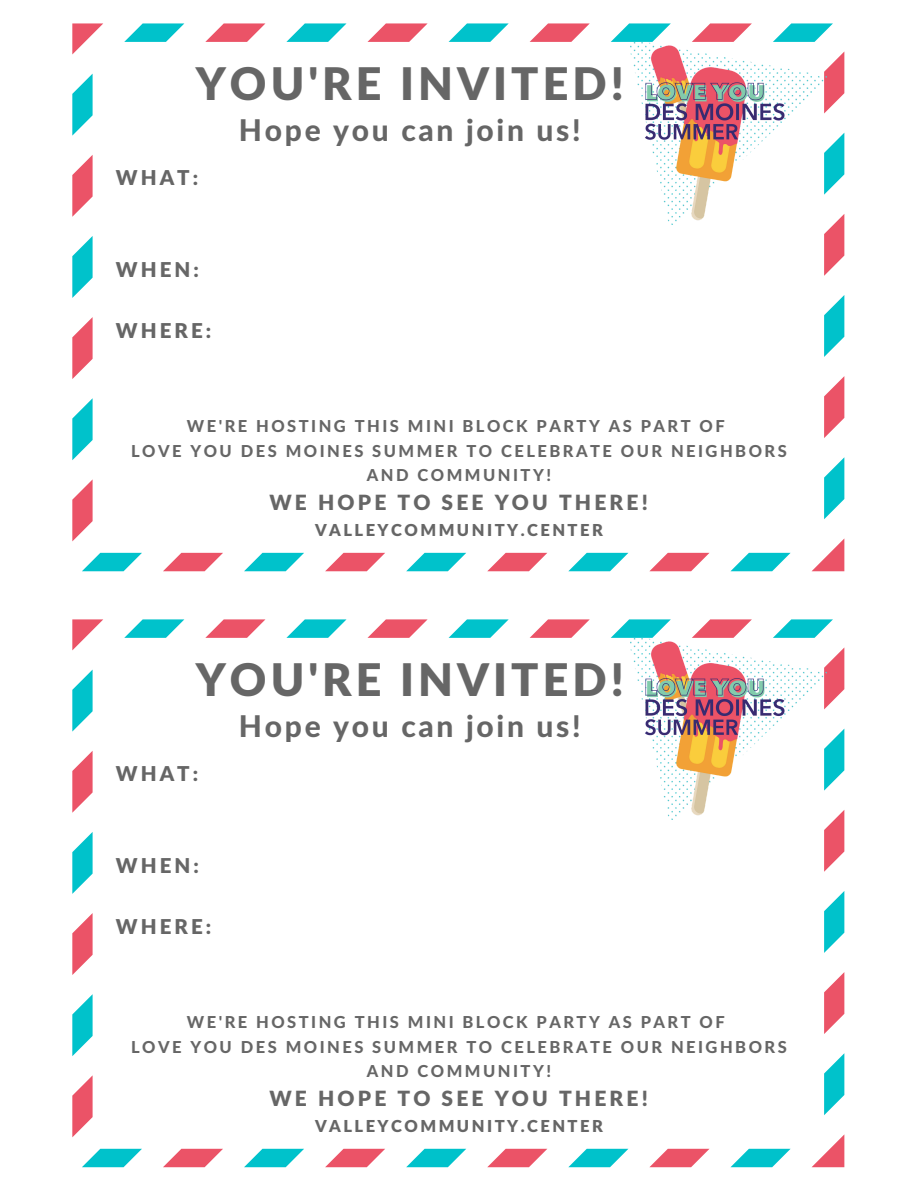
<style>
.page{position:relative;width:918px;height:1188px;background:#fff}
.page>*{position:absolute;margin:0;border:0;box-sizing:border-box;transform-origin:0 0}
.t1{font:900 45px "Lato Latin";letter-spacing:.09em;color:#666}
.t2{font:800 30px "Lato Latin";letter-spacing:.09em;color:#666}
.t3{font:900 21px "Lato Latin";letter-spacing:.15em;color:#666}
.t4{font:900 20.55px "Lato Latin";letter-spacing:.15em;color:#666}
.t5{font:800 16.5px/24.6px "Lato Latin";letter-spacing:.15em;color:#666;text-align:center}
.t6{font:900 16.5px "Lato Latin";letter-spacing:.15em;color:#666}
</style>
<div class="page">
<svg style="left:72px;top:23px;width:31px;height:31px"></svg>
<svg style="left:124px;top:23px;width:60px;height:19px"></svg>
<svg style="left:72px;top:74px;width:21px;height:62px"></svg>
<svg style="left:205px;top:23px;width:60px;height:19px"></svg>
<svg style="left:72px;top:155px;width:21px;height:62px"></svg>
<svg style="left:286px;top:23px;width:61px;height:19px"></svg>
<svg style="left:72px;top:236px;width:21px;height:62px"></svg>
<svg style="left:72px;top:317px;width:21px;height:62px"></svg>
<svg style="left:367px;top:23px;width:61px;height:19px"></svg>
<svg style="left:72px;top:398px;width:21px;height:62px"></svg>
<svg style="left:449px;top:23px;width:60px;height:19px"></svg>
<svg style="left:72px;top:479px;width:21px;height:62px"></svg>
<svg style="left:530px;top:23px;width:60px;height:19px"></svg>
<svg style="left:611px;top:23px;width:60px;height:19px"></svg>
<svg style="left:82px;top:553px;width:60px;height:18px"></svg>
<svg style="left:163px;top:553px;width:60px;height:18px"></svg>
<svg style="left:692px;top:23px;width:60px;height:19px"></svg>
<svg style="left:244px;top:553px;width:60px;height:18px"></svg>
<svg style="left:773px;top:23px;width:60px;height:19px"></svg>
<svg style="left:826px;top:52px;width:18px;height:60px"></svg>
<svg style="left:325px;top:553px;width:60px;height:18px"></svg>
<svg style="left:406px;top:553px;width:60px;height:18px"></svg>
<svg style="left:826px;top:133px;width:18px;height:60px"></svg>
<svg style="left:487px;top:553px;width:60px;height:18px"></svg>
<svg style="left:824px;top:214px;width:20px;height:62px"></svg>
<svg style="left:568px;top:553px;width:60px;height:18px"></svg>
<svg style="left:824px;top:295px;width:20px;height:62px"></svg>
<svg style="left:824px;top:376px;width:20px;height:62px"></svg>
<svg style="left:650px;top:553px;width:60px;height:18px"></svg>
<svg style="left:731px;top:553px;width:60px;height:18px"></svg>
<svg style="left:824px;top:457px;width:20px;height:62px"></svg>
<svg style="left:812px;top:539px;width:32px;height:32px"></svg>
<img style="left:630px;top:43px;width:196px;height:181px">
<svg style="left:72px;top:619px;width:31px;height:31px"></svg>
<svg style="left:124px;top:619px;width:60px;height:19px"></svg>
<svg style="left:72px;top:670px;width:21px;height:62px"></svg>
<svg style="left:205px;top:619px;width:60px;height:19px"></svg>
<svg style="left:72px;top:751px;width:21px;height:62px"></svg>
<svg style="left:286px;top:619px;width:61px;height:19px"></svg>
<svg style="left:72px;top:832px;width:21px;height:62px"></svg>
<svg style="left:72px;top:913px;width:21px;height:62px"></svg>
<svg style="left:367px;top:619px;width:61px;height:19px"></svg>
<svg style="left:72px;top:994px;width:21px;height:62px"></svg>
<svg style="left:449px;top:619px;width:60px;height:19px"></svg>
<svg style="left:72px;top:1075px;width:21px;height:62px"></svg>
<svg style="left:530px;top:619px;width:60px;height:19px"></svg>
<svg style="left:611px;top:619px;width:60px;height:19px"></svg>
<svg style="left:82px;top:1149px;width:60px;height:18px"></svg>
<svg style="left:163px;top:1149px;width:60px;height:18px"></svg>
<svg style="left:692px;top:619px;width:60px;height:19px"></svg>
<svg style="left:244px;top:1149px;width:60px;height:18px"></svg>
<svg style="left:773px;top:619px;width:60px;height:19px"></svg>
<svg style="left:826px;top:648px;width:18px;height:60px"></svg>
<svg style="left:325px;top:1149px;width:60px;height:18px"></svg>
<svg style="left:406px;top:1149px;width:60px;height:18px"></svg>
<svg style="left:826px;top:729px;width:18px;height:60px"></svg>
<svg style="left:487px;top:1149px;width:60px;height:18px"></svg>
<svg style="left:824px;top:810px;width:20px;height:62px"></svg>
<svg style="left:568px;top:1149px;width:60px;height:18px"></svg>
<svg style="left:824px;top:891px;width:20px;height:62px"></svg>
<svg style="left:824px;top:972px;width:20px;height:62px"></svg>
<svg style="left:649px;top:1149px;width:60px;height:18px"></svg>
<svg style="left:731px;top:1149px;width:60px;height:18px"></svg>
<svg style="left:824px;top:1053px;width:20px;height:62px"></svg>
<svg style="left:812px;top:1135px;width:32px;height:32px"></svg>
<img style="left:630px;top:639px;width:196px;height:181px">
<h1 class="t1" style="left:196px;top:64px;width:430px">YOU'RE INVITED!</h1>
<h2 class="t2" style="left:239px;top:117px;width:343px">Hope you can join us!</h2>
<p class="t4" style="left:116px;top:169px;width:84px">WHAT:</p>
<p class="t4" style="left:116px;top:260px;width:85px">WHEN:</p>
<p class="t4" style="left:116px;top:321px;width:97px">WHERE:</p>
<p class="t5" style="left:131px;top:415px;width:657px">WE'RE HOSTING THIS MINI BLOCK PARTY AS PART OF<br>LOVE YOU DES MOINES SUMMER TO CELEBRATE OUR NEIGHBORS<br>AND COMMUNITY!</p>
<p class="t3" style="left:270px;top:493px;width:380px">WE HOPE TO SEE YOU THERE!</p>
<p class="t6" style="left:315px;top:523px;width:289px">VALLEYCOMMUNITY.CENTER</p>
<h1 class="t1" style="left:196px;top:660px;width:430px">YOU'RE INVITED!</h1>
<h2 class="t2" style="left:239px;top:713px;width:343px">Hope you can join us!</h2>
<p class="t4" style="left:116px;top:765px;width:84px">WHAT:</p>
<p class="t4" style="left:116px;top:856px;width:85px">WHEN:</p>
<p class="t4" style="left:116px;top:917px;width:97px">WHERE:</p>
<p class="t5" style="left:131px;top:1011px;width:657px">WE'RE HOSTING THIS MINI BLOCK PARTY AS PART OF<br>LOVE YOU DES MOINES SUMMER TO CELEBRATE OUR NEIGHBORS<br>AND COMMUNITY!</p>
<p class="t3" style="left:270px;top:1089px;width:380px">WE HOPE TO SEE YOU THERE!</p>
<p class="t6" style="left:315px;top:1119px;width:289px">VALLEYCOMMUNITY.CENTER</p>
</div>
